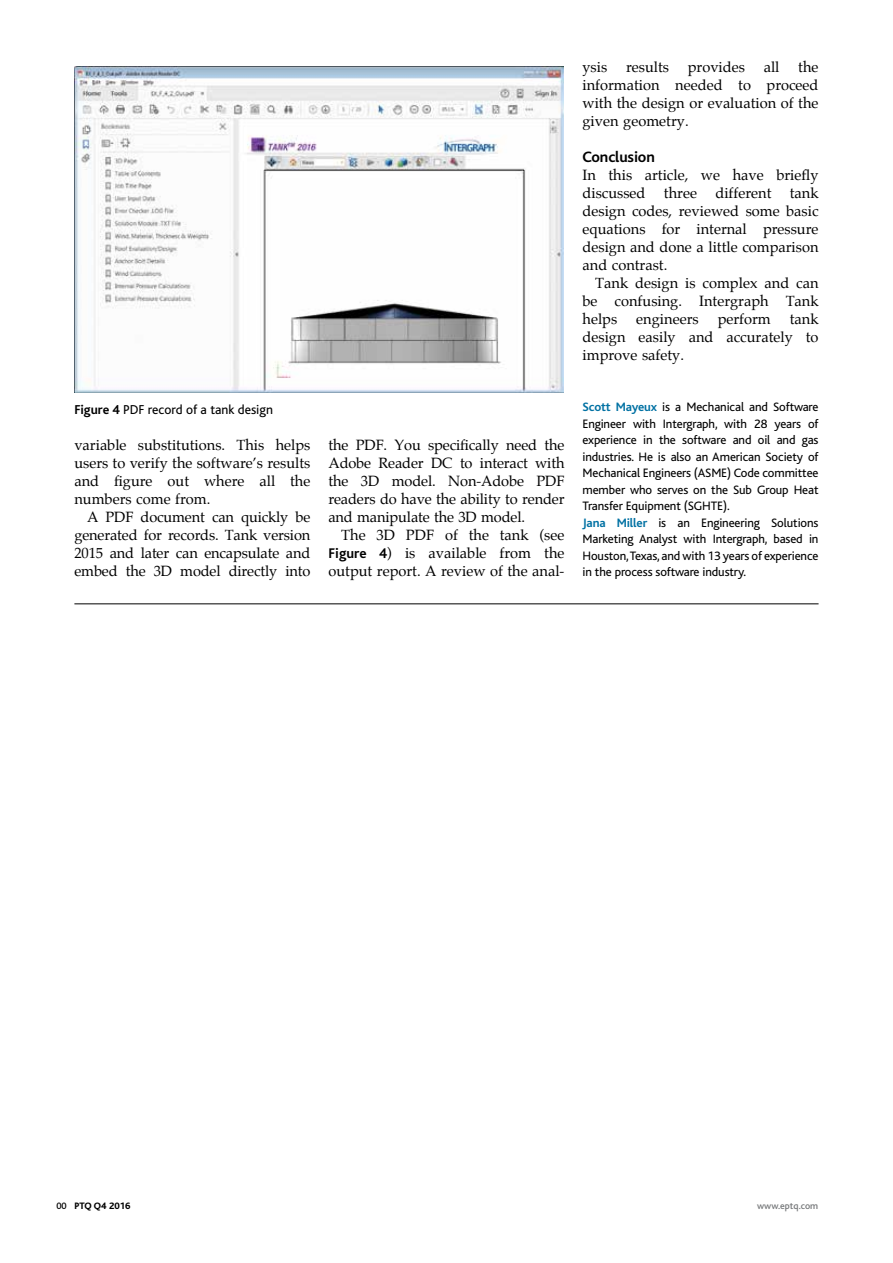
<style>
.page{position:relative;width:893px;height:1263px;background:#fff}
.page>*{position:absolute;margin:0;border:0;box-sizing:border-box;transform-origin:0 0}
.t1{font:700 15.75px "Bliss";letter-spacing:-.01em;color:#000}
.t2{font:14.7px/18px "Palatino";color:#000;text-align:justify}
.t3{font:13.5px "Bliss";color:#000}
.t4{font:12.75px/16.5px "Bliss";letter-spacing:-.01em;color:#000}
.t5{font:500 9.75px "Bliss";color:#757779}
.t6{font:800 9.75px "Bliss";color:#000}
.s1{font-weight:700}
.s2{font-family:"Bliss";font-weight:700}
.s3{font-weight:700;color:#0071a3}
.s4{font-weight:500}
</style>
<div class="page">
<img style="left:74px;top:66px;width:489px;height:326px">
<hr style="left:74px;top:604px;width:745px;height:1px;background:#000">
<p class="t3" style="left:74px;top:402px;width:200px"><span class="s1">Figure 4</span> PDF record of a tank design</p>
<p class="t2" style="left:74px;top:437px;width:238px">variable substitutions. This helps users to verify the software’s results and figure out where all the numbers come from.</p>
<p class="t2" style="left:74px;top:509px;width:238px;text-indent:13px">A PDF document can quickly be generated for records. Tank version 2015 and later can encapsulate and embed the 3D model directly into</p>
<p class="t2" style="left:328px;top:437px;width:238px">the PDF. You specifically need the Adobe Reader DC to interact with the 3D model. Non-Adobe PDF readers do have the ability to render and manipulate the 3D model.</p>
<p class="t2" style="left:328px;top:527px;width:238px;text-indent:13px">The 3D PDF of the tank (see <span class="s2">Figure 4</span>) is available from the output report. A review of the anal-</p>
<p class="t2" style="left:582px;top:59px;width:238px;text-indent:216px">the information needed to proceed with the design or evaluation of the given geometry.</p>
<p class="t1" style="left:582px;top:149px;width:74px">Conclusion</p>
<p class="t2" style="left:582px;top:167px;width:238px">In this article, we have briefly discussed</p>
<p class="t2" style="left:582px;top:59px;width:26px">ysis</p>
<p class="t2" style="left:626px;top:59px;width:45px">results</p>
<p class="t2" style="left:688px;top:59px;width:59px">provides</p>
<p class="t2" style="left:764px;top:59px;width:17px">all</p>
<p class="t2" style="left:664px;top:185px;width:35px">three</p>
<p class="t2" style="left:715px;top:185px;width:57px">different</p>
<p class="t2" style="left:582px;top:185px;width:238px;text-indent:207px">tank design codes, reviewed some basic equations for internal pressure design and done a little comparison and contrast.</p>
<p class="t2" style="left:582px;top:275px;width:238px;text-indent:13px">Tank design is complex and can be confusing. Intergraph Tank helps</p>
<p class="t2" style="left:582px;top:311px;width:238px;text-indent:207px">tank design easily and accurately to improve safety.</p>
<p class="t4" style="left:582px;top:399px;width:238px"><span class="s3">Scott Mayeux</span> is a Mechanical and Software Engineer with Intergraph, with 28 years of experience in the software and oil and gas industries. He is also an American Society of Mechanical Engineers (ASME) Code committee member who serves on the Sub Group Heat Transfer Equipment (SGHTE).<br><span class="s3">Jana Miller</span> is an Engineering Solutions Marketing Analyst with Intergraph, based in Houston, Texas, and with 13 years of experience in the process software industry.</p>
<p class="t2" style="left:636px;top:311px;width:64px">engineers</p>
<p class="t2" style="left:718px;top:311px;width:55px">perform</p>
<p class="t6" style="left:56px;top:1201px;width:76px"><span class="s4">00</span> PTQ Q4 2016</p>
<p class="t5" style="left:757px;top:1201px;width:63px">www.eptq.com</p>
</div>
